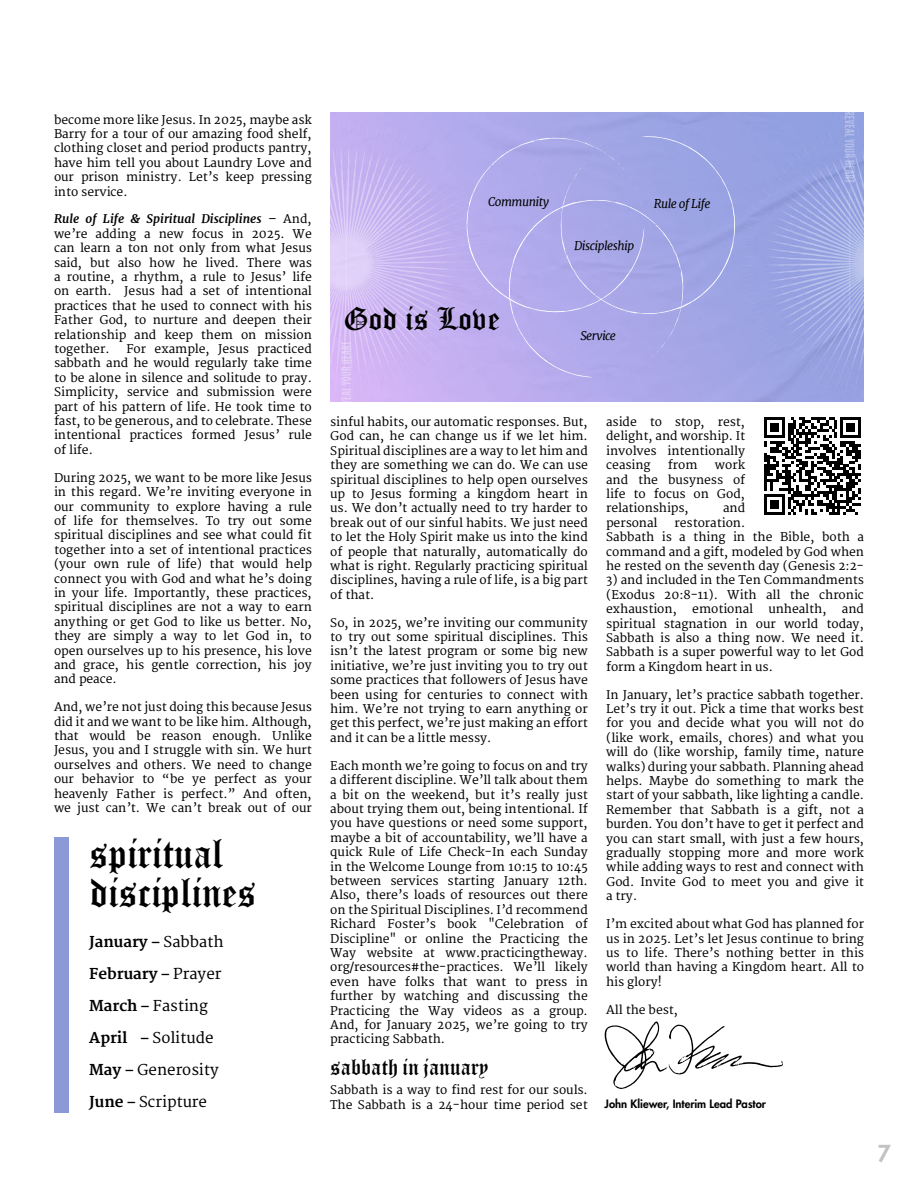
<style>
.page{position:relative;width:918px;height:1188px;background:#fff}
.page>*{position:absolute;margin:0;border:0;box-sizing:border-box;transform-origin:0 0}
.t1{font:30px/39px "Old English Five";color:#000}
.t2{font:24px "Old English Five";color:#000}
.t3{font:800 22.8px "Futura Std";color:#c1c2c3}
.t4{font:16.5px "Old English Five";color:#000}
.t5{font:15px/32px "Merriweather";color:#000}
.t6{font:12px/14.4px "Merriweather";color:#000;text-align:justify}
.t7{font:italic 12px "Merriweather";letter-spacing:-.04em;color:#000}
.t8{font:800 11.25px "Futura Std";color:#000}
.s1{font-weight:700;font-style:italic}
.s2{font-weight:700}
</style>
<div class="page">
<svg style="left:605px;top:1022px;width:178px;height:67px"></svg>
<img style="left:330px;top:112px;width:534px;height:290px">
<div style="left:54px;top:838px;width:15px;height:275px;background:#8d98d7"></div>
<svg style="left:764px;top:417px;width:97px;height:98px"></svg>
<svg style="left:467px;top:136px;width:269px;height:243px;background:#aba9e8"></svg>
<p class="t6" style="left:54px;top:113px;width:259px">become more like Jesus. In 2025, maybe ask Barry for a tour of our amazing food shelf, clothing closet and period products pantry, have him tell you about Laundry Love and our prison ministry. Let’s keep pressing into service.</p>
<p class="t6" style="left:54px;top:213px;width:259px"><span class="s1">Rule of Life &amp; Spiritual Disciplines –</span> And, we’re adding a new focus in 2025. We can learn a ton not only from what Jesus said, but also how he lived. There was a routine, a rhythm, a rule to Jesus’ life on earth. Jesus had a set of intentional practices that he used to connect with his Father God, to nurture and deepen their relationship and keep them on mission together.</p>
<p class="t6" style="left:54px;top:342px;width:259px;text-indent:72px">For example, Jesus practiced sabbath and he would regularly take time to be alone in silence and solitude to pray.<br>Simplicity, service and submission were part of his pattern of life. He took time to fast, to be generous, and to celebrate. These intentional practices formed Jesus’ rule of life.</p>
<p class="t6" style="left:54px;top:471px;width:259px">During 2025, we want to be more like Jesus in this regard. We’re inviting everyone in our community to explore having a rule of life for themselves. To try out some spiritual disciplines and see what could fit together into a set of intentional practices (your own rule of life) that would help connect you with God and what he’s doing in your life. Importantly, these practices, spiritual disciplines are not a way to earn anything or get God to like us better. No, they are simply a way to let God in, to open ourselves up to his presence, his love and grace, his gentle correction, his joy and peace.</p>
<p class="t6" style="left:54px;top:700px;width:259px">And, we’re not just doing this because Jesus did it and we want to be like him. Although, that would be reason enough. Unlike Jesus, you and I struggle with sin. We hurt ourselves and others. We need to change our behavior to “be ye perfect as your heavenly Father is perfect.” And often, we just can’t. We can’t break out of our</p>
<h1 class="t1" style="left:89px;top:837px;width:168px">spiritual disciplines</h1>
<p class="t5" style="left:89px;top:927px;width:136px"><span class="s2">January</span> – Sabbath<br><span class="s2">February</span> – Prayer<br><span class="s2">March</span> – Fasting<br><span class="s2">April</span> – Solitude<br><span class="s2">May</span> – Generosity<br><span class="s2">June</span> – Scripture</p>
<p class="t7" style="left:488px;top:196px;width:62px">Community</p>
<p class="t7" style="left:654px;top:198px;width:58px">Rule of Life</p>
<p class="t7" style="left:574px;top:240px;width:62px">Discipleship</p>
<h2 class="t2" style="left:343px;top:307px;width:158px">God is Love</h2>
<p class="t7" style="left:580px;top:330px;width:37px">Service</p>
<p class="t6" style="left:330px;top:415px;width:259px">sinful habits, our automatic responses. But, God can, he can change us if we let him.<br>Spiritual disciplines are a way to let him and they are something we can do. We can use spiritual disciplines to help open ourselves up to Jesus forming a kingdom heart in us. We don’t actually need to try harder to break out of our sinful habits. We just need to let the Holy Spirit make us into the kind of people that naturally, automatically do what is right. Regularly practicing spiritual disciplines, having a rule of life, is a big part of that.</p>
<p class="t6" style="left:330px;top:616px;width:259px">So, in 2025, we’re inviting our community to try out some spiritual disciplines. This isn’t the latest program or some big new initiative, we’re just inviting you to try out some practices that followers of Jesus have been using for centuries to connect with him. We’re not trying to earn anything or get this perfect, we’re just making an effort and it can be a little messy.</p>
<p class="t6" style="left:330px;top:759px;width:259px">Each month we’re going to focus on and try a different discipline. We’ll talk about them a bit on the weekend, but it’s really just about trying them out, being intentional. If you have questions or need some support, maybe a bit of accountability, we’ll have a quick Rule of Life Check-In each Sunday in the Welcome Lounge from 10:15 to 10:45 between services starting January 12th.<br>Also, there’s loads of resources out there on the Spiritual Disciplines. I’d recommend Richard Foster’s book "Celebration of Discipline" or online the Practicing the Way website at www.practicingtheway. org/resources#the-practices. We’ll likely even have folks that want to press in further by watching and discussing the Practicing the Way videos as a group.<br>And, for January 2025, we’re going to try practicing Sabbath.</p>
<h3 class="t4" style="left:330px;top:1059px;width:159px">sabbath in january</h3>
<p class="t6" style="left:330px;top:1083px;width:259px">Sabbath is a way to find rest for our souls.<br>The Sabbath is a 24-hour time period set</p>
<p class="t6" style="left:606px;top:415px;width:141px">aside to stop, rest, delight, and worship. It involves intentionally ceasing</p>
<p class="t6" style="left:668px;top:458px;width:31px">from</p>
<p class="t6" style="left:606px;top:458px;width:141px;text-indent:109px">work and the busyness of life to focus on God, relationships,</p>
<p class="t6" style="left:723px;top:501px;width:24px">and</p>
<p class="t6" style="left:606px;top:516px;width:259px;text-align:left;text-indent:68px">restoration.<br>Sabbath is a thing in the Bible, both a command and a gift, modeled by God when he rested on the seventh day (Genesis 2:2-</p>
<p class="t6" style="left:606px;top:573px;width:259px">3) and included in the Ten Commandments (Exodus 20:8-11). With all the chronic exhaustion,</p>
<p class="t6" style="left:606px;top:516px;width:53px">personal</p>
<p class="t6" style="left:692px;top:602px;width:62px">emotional</p>
<p class="t6" style="left:768px;top:602px;width:60px">unhealth,</p>
<p class="t6" style="left:606px;top:602px;width:259px;text-indent:236px">and spiritual stagnation in our world today, Sabbath is also a thing now. We need it.<br>Sabbath is a super powerful way to let God form a Kingdom heart in us.</p>
<p class="t6" style="left:606px;top:688px;width:259px">In January, let’s practice sabbath together.<br>Let’s try it out. Pick a time that works best for you and decide what you will not do (like work, emails, chores) and what you will do (like worship, family time, nature walks) during your sabbath. Planning ahead helps. Maybe do something to mark the start of your sabbath, like lighting a candle.<br>Remember that Sabbath is a gift, not a burden. You don’t have to get it perfect and you can start small, with just a few hours, gradually stopping more and more work while adding ways to rest and connect with God. Invite God to meet you and give it a try.</p>
<p class="t6" style="left:606px;top:917px;width:259px">I’m excited about what God has planned for us in 2025. Let’s let Jesus continue to bring us to life. There’s nothing better in this world than having a Kingdom heart. All to his glory!</p>
<p class="t6" style="left:606px;top:1003px;width:74px">All the best,</p>
<p class="t8" style="left:605px;top:1099px;width:163px">John Kliewer, Interim Lead Pastor</p>
<h3 class="t3" style="left:878px;top:1142px;width:15px">7</h3>
</div>
